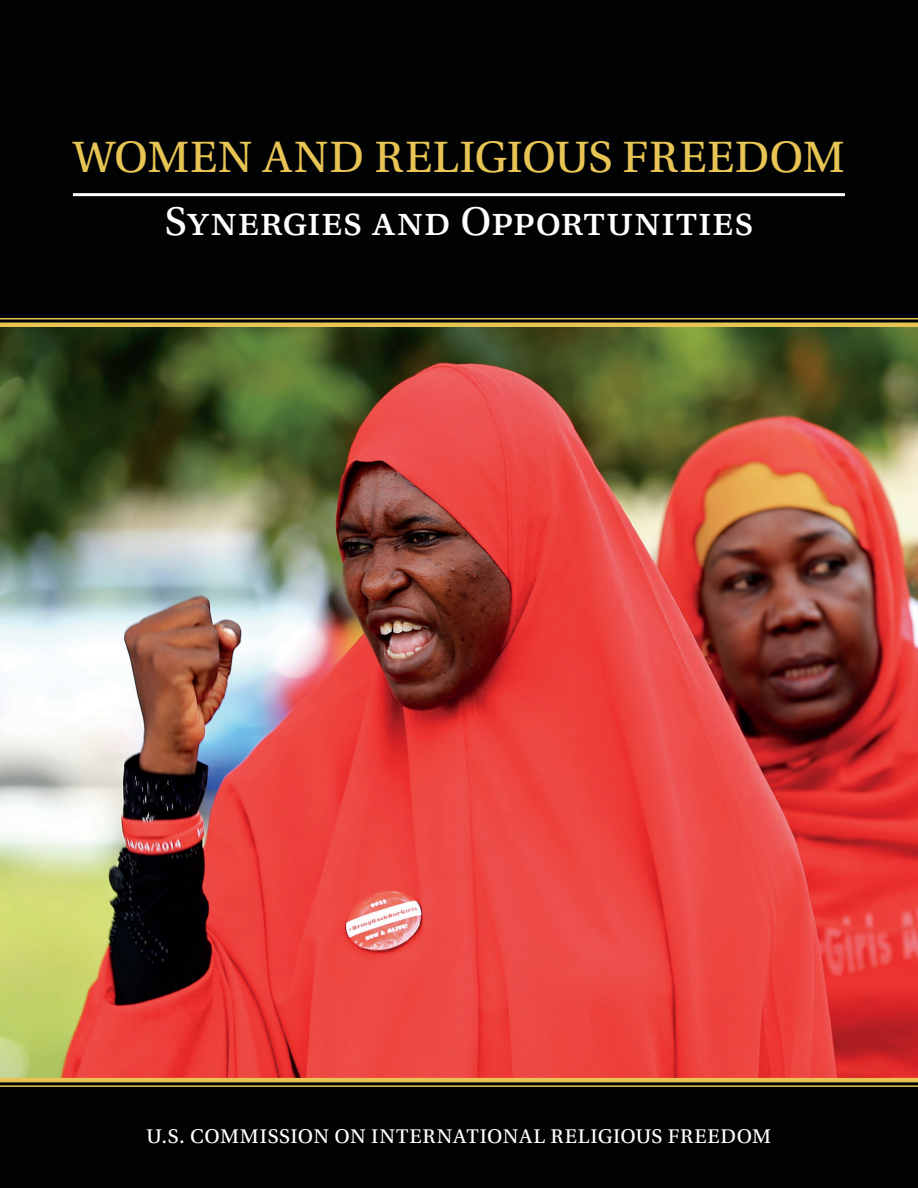
<style>
.page{position:relative;width:918px;height:1188px;background:#010203}
.page>*{position:absolute;margin:0;border:0;box-sizing:border-box;transform-origin:0 0}
.t1{font:46.5px "Utopia Std Capt";letter-spacing:.015em;color:#e7c453}
.t2{font:42.3px "Utopia Std Capt";letter-spacing:.015em;color:#fff}
.t3{font:21px "Utopia Std Capt";letter-spacing:.03em;color:#fff}
</style>
<div class="page">
<img style="left:0;top:327px;width:918px;height:751px">
<hr style="left:73px;top:193px;width:772px;height:3px;background:#fff">
<hr style="left:0;top:1085px;width:918px;height:2px;background:#e7c453">
<hr style="left:0;top:1078px;width:918px;height:4px;background:#e7c453">
<hr style="left:0;top:318px;width:918px;height:2px;background:#e7c453">
<div style="left:0;top:322px;width:918px;height:5px;background:#e7c453"></div>
<p class="t1" style="left:73px;top:132px;width:773px">WOMEN AND RELIGIOUS FREEDOM</p>
<p class="t2" style="left:165px;top:198px;width:590px">Synergies and Opportunities</p>
<p class="t3" style="left:147px;top:1124px;width:626px">U.S. COMMISSION ON INTERNATIONAL RELIGIOUS FREEDOM</p>
</div>
